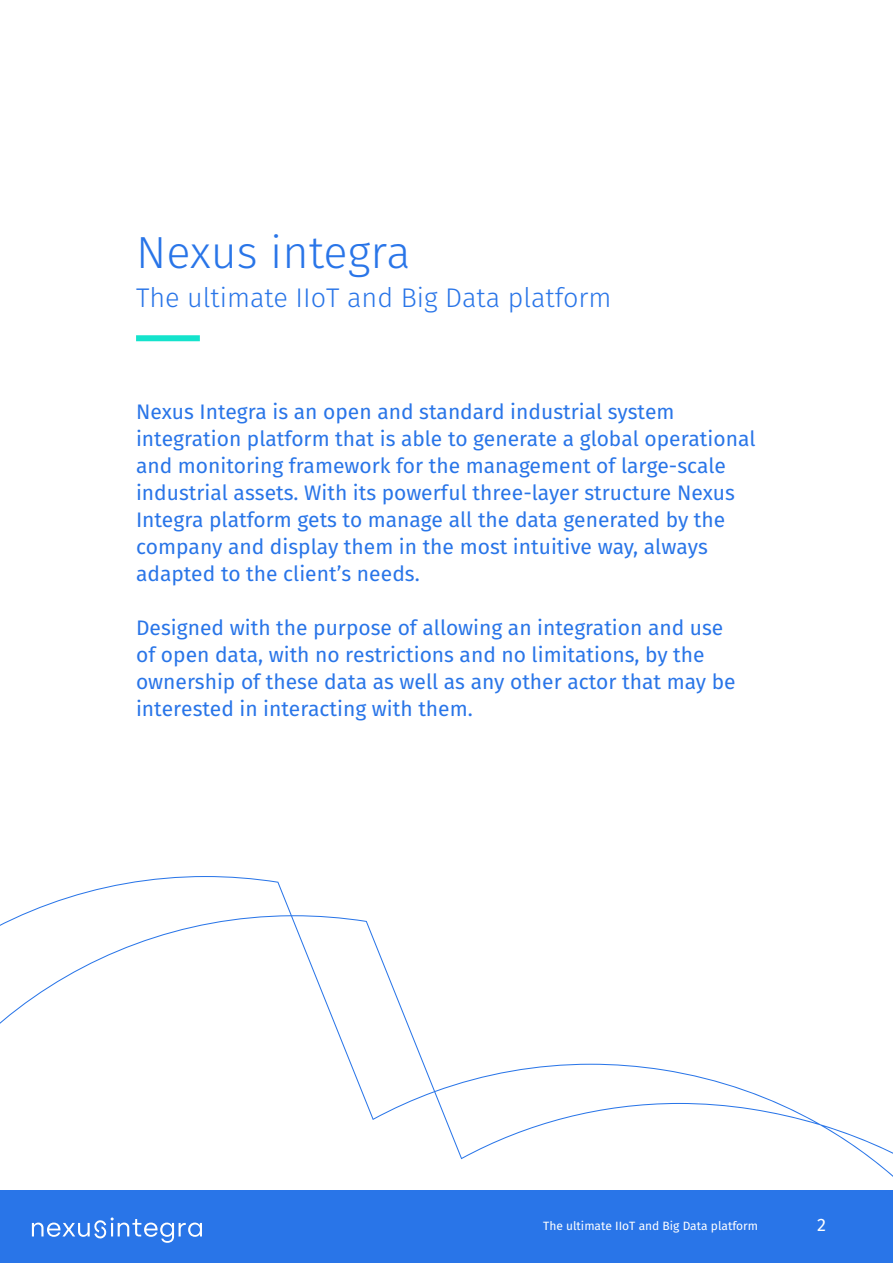
<style>
.page{position:relative;width:893px;height:1263px;background:#fff}
.page>*{position:absolute;margin:0;border:0;box-sizing:border-box;transform-origin:0 0}
.t1{font:300 45px "Fira Sans";color:#2975e8}
.t2{font:300 27px "Fira Sans";color:#2975e8}
.t3{font:21px/27px "Fira Sans";color:#2975e8}
.t4{font:18px "Fira Sans";color:#fff}
.t5{font:12px "Fira Sans";color:#fff}
</style>
<div class="page">
<svg style="left:0;top:876px;width:893px;height:315px"></svg>
<div style="left:0;top:1191px;width:893px;height:72px;background:#2975e8"></div>
<svg style="left:32px;top:1217px;width:170px;height:26px"></svg>
<div style="left:136px;top:335px;width:64px;height:6px;background:#14e3cc"></div>
<h1 class="t1" style="left:136px;top:220px;width:276px">Nexus integra</h1>
<p class="t2" style="left:136px;top:278px;width:477px">The ultimate IIoT and Big Data platform</p>
<p class="t3" style="left:136px;top:398px;width:621px">Nexus Integra is an open and standard industrial system integration platform that is able to generate a global operational and monitoring framework for the management of large-scale industrial assets. With its powerful three-layer structure Nexus Integra platform gets to manage all the data generated by the company and display them in the most intuitive way, always adapted to the client’s needs.</p>
<p class="t3" style="left:136px;top:614px;width:601px">Designed with the purpose of allowing an integration and use of open data, with no restrictions and no limitations, by the ownership of these data as well as any other actor that may be interested in interacting with them.</p>
<p class="t5" style="left:543px;top:1217px;width:217px">The ultimate IIoT and Big Data platform</p>
<p class="t4" style="left:817px;top:1212px;width:10px">2</p>
</div>
